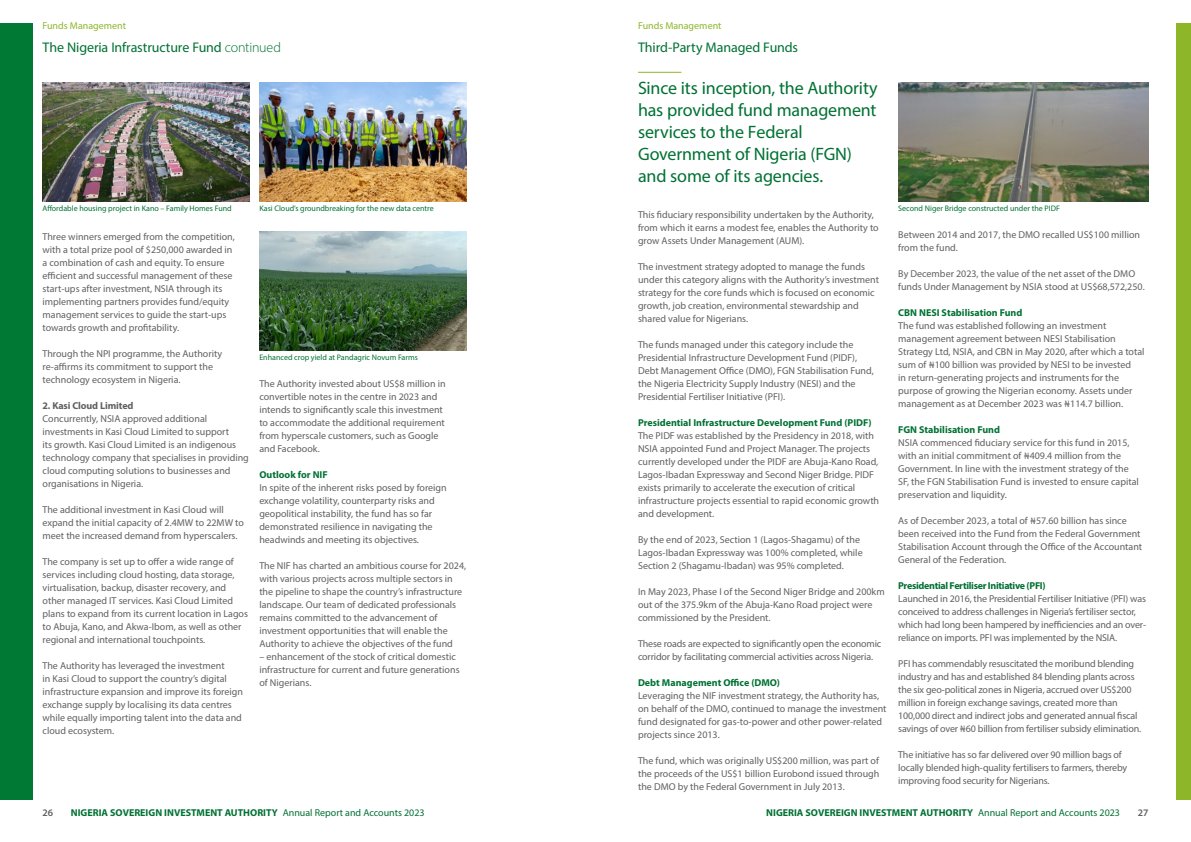
<style>
.page{position:relative;width:1191px;height:842px;background:#fff}
.page>*{position:absolute;margin:0;border:0;box-sizing:border-box;transform-origin:0 0}
.IntroParagraphLevel1{font:18px/22px "Myriad Pro";letter-spacing:-.01em;color:#007133}
.MainheadLevel1{font:14px "Myriad Pro";letter-spacing:-.01em;color:#007133}
.BodyText{font:10px/13px "Myriad Pro";color:#62605f}
.SubheadLevel1{font:700 10px "Myriad Pro";color:#007133}
.SubheadLevel1-2{font:700 10px "Myriad Pro";letter-spacing:-.03em;color:#007133}
.MainheadLevel0{font:10px "Myriad Pro";color:#8eb629}
.SubheadLevel2{font:700 10px "Myriad Pro";letter-spacing:-.01em;color:#62605f}
.t1{font:600 10px "Myriad Pro";color:#62605f}
.CaptionText{font:8px "Myriad Pro";color:#007133}
.s1{font-weight:300}
.s2{font-family:"Source Code Pro"}
.s3{font-weight:400}
</style>
<div class="page">
<div style="left:0;top:23px;width:33px;height:776px;background:#007935"></div>
<div style="left:1176px;top:23px;width:15px;height:776px;background:#8eb629"></div>
<img style="left:259px;top:82px;width:207px;height:119px">
<img style="left:259px;top:231px;width:207px;height:119px">
<img style="left:43px;top:82px;width:206px;height:119px">
<img style="left:898px;top:82px;width:250px;height:119px">
<hr style="left:638px;top:72px;width:43px;height:1px;background:#8eb629">
<h1 class="MainheadLevel0" style="left:43px;top:20px;width:85px">Funds Management</h1>
<h1 class="MainheadLevel1" style="left:43px;top:39px;width:240px">The Nigeria Infrastructure Fund <span class="s1">continued</span></h1>
<h1 class="MainheadLevel1" style="left:638px;top:39px;width:162px">Third-Party Managed Funds</h1>
<h1 class="MainheadLevel0" style="left:638px;top:20px;width:85px">Funds Management</h1>
<p class="IntroParagraphLevel1" style="left:638px;top:77px;width:241px">Since its inception, the Authority has provided fund management services to the Federal<br>Government of Nigeria (FGN) and some of its agencies.</p>
<p class="CaptionText" style="left:43px;top:204px;width:191px">Affordable housing project in Kano – Family Homes Fund</p>
<p class="CaptionText" style="left:898px;top:204px;width:163px">Second Niger Bridge constructed under the PIDF</p>
<p class="CaptionText" style="left:259px;top:204px;width:176px">Kasi Cloud’s groundbreaking for the new data centre</p>
<p class="BodyText" style="left:638px;top:208px;width:242px">This fiduciary responsibility undertaken by the Authority, from which it earns a modest fee, enables the Authority to grow Assets Under Management (AUM).</p>
<p class="BodyText" style="left:638px;top:260px;width:242px">The investment strategy adopted to manage the funds under this category aligns with the Authority’s investment strategy for the core funds which is focused on economic growth, job creation, environmental stewardship and shared value for Nigerians.</p>
<p class="BodyText" style="left:638px;top:338px;width:237px">The funds managed under this category include the Presidential Infrastructure Development Fund (PIDF), Debt Management Office (DMO), FGN Stabilisation Fund, the Nigeria Electricity Supply Industry (NESI) and the Presidential Fertiliser Initiative (PFI).</p>
<p class="SubheadLevel1" style="left:638px;top:416px;width:235px">Presidential Infrastructure Development Fund (PIDF)</p>
<p class="BodyText" style="left:638px;top:429px;width:243px">The PIDF was established by the Presidency in 2018, with NSIA appointed Fund and Project Manager. The projects currently developed under the PIDF are Abuja-Kano Road, Lagos-Ibadan Expressway and Second Niger Bridge. PIDF exists primarily to accelerate the execution of critical infrastructure projects essential to rapid economic growth and development.</p>
<p class="BodyText" style="left:638px;top:533px;width:226px">By the end of 2023, Section 1 (Lagos-Shagamu) of the<br>Lagos-Ibadan Expressway was 100% completed, while<br>Section 2 (Shagamu-Ibadan) was 95% completed.</p>
<p class="BodyText" style="left:638px;top:585px;width:248px">In May 2023, Phase I of the Second Niger Bridge and 200km out of the 375.9km of the Abuja-Kano Road project were commissioned by the President.</p>
<p class="BodyText" style="left:638px;top:637px;width:245px">These roads are expected to significantly open the economic corridor by facilitating commercial activities across Nigeria.</p>
<p class="SubheadLevel1" style="left:638px;top:676px;width:143px">Debt Management Office (DMO)</p>
<p class="BodyText" style="left:638px;top:689px;width:250px">Leveraging the NIF investment strategy, the Authority has, on behalf of the DMO, continued to manage the investment fund designated for gas-to-power and other power-related projects since 2013.</p>
<p class="BodyText" style="left:638px;top:754px;width:243px;text-align:justify">The fund, which was originally US$200 million, was part of the proceeds of the US$1 billion Eurobond issued through the DMO by the Federal Government in July 2013.</p>
<p class="BodyText" style="left:898px;top:228px;width:243px">Between 2014 and 2017, the DMO recalled US$100 million from the fund.</p>
<p class="BodyText" style="left:898px;top:267px;width:248px">By December 2023, the value of the net asset of the DMO funds Under Management by NSIA stood at US$68,572,250.</p>
<p class="SubheadLevel1" style="left:898px;top:306px;width:126px">CBN NESI Stabilisation Fund</p>
<p class="BodyText" style="left:898px;top:319px;width:248px">The fund was established following an investment management agreement between NESI Stabilisation Strategy Ltd, NSIA, and CBN in May 2020, after which a total sum of <span class="s2">₦</span>100 billion was provided by NESI to be invested<br>in return-generating projects and instruments for the purpose of growing the Nigerian economy. Assets under management as at December 2023 was <span class="s2">₦</span>114.7 billion.</p>
<p class="SubheadLevel1" style="left:898px;top:423px;width:103px">FGN Stabilisation Fund</p>
<p class="BodyText" style="left:898px;top:436px;width:242px">NSIA commenced fiduciary service for this fund in 2015, with an initial commitment of <span class="s2">₦</span>409.4 million from the Government. In line with the investment strategy of the SF, the FGN Stabilisation Fund is invested to ensure capital preservation and liquidity.</p>
<p class="BodyText" style="left:898px;top:514px;width:245px">As of December 2023, a total of <span class="s2">₦</span>57.60 billion has since been received into the Fund from the Federal Government Stabilisation Account through the Office of the Accountant General of the Federation.</p>
<p class="SubheadLevel1-2" style="left:898px;top:579px;width:149px">Presidential Fertiliser Initiative (PFI)</p>
<p class="BodyText" style="left:898px;top:592px;width:249px">Launched in 2016, the Presidential Fertiliser Initiative (PFI) was conceived to address challenges in Nigeria’s fertiliser sector, which had long been hampered by inefficiencies and an over&shy;reliance on imports. PFI was implemented by the NSIA.</p>
<p class="BodyText" style="left:898px;top:657px;width:244px">PFI has commendably resuscitated the moribund blending industry and has and established 84 blending plants across the six geo-political zones in Nigeria, accrued over US$200 million in foreign exchange savings, created more than 100,000 direct and indirect jobs and generated annual fiscal savings of over <span class="s2">₦</span>60 billion from fertiliser subsidy elimination.</p>
<p class="BodyText" style="left:898px;top:748px;width:230px">The initiative has so far delivered over 90 million bags of locally blended high-quality fertilisers to farmers, thereby improving food security for Nigerians.</p>
<p class="BodyText" style="left:43px;top:230px;width:194px">Three winners emerged from the competition, with a total prize pool of $250,000 awarded in a combination of cash and equity. To ensure efficient and successful management of these start-ups after investment, NSIA through its implementing partners provides fund/equity management services to guide the start-ups towards growth and profitability.</p>
<p class="BodyText" style="left:43px;top:347px;width:181px">Through the NPI programme, the Authority re-affirms its commitment to support the technology ecosystem in Nigeria.</p>
<p class="SubheadLevel2" style="left:43px;top:399px;width:92px">2. Kasi Cloud Limited</p>
<p class="BodyText" style="left:43px;top:412px;width:208px">Concurrently, NSIA approved additional investments in Kasi Cloud Limited to support<br>its growth. Kasi Cloud Limited is an indigenous technology company that specialises in providing cloud computing solutions to businesses and organisations in Nigeria.</p>
<p class="BodyText" style="left:43px;top:503px;width:203px">The additional investment in Kasi Cloud will expand the initial capacity of 2.4MW to 22MW to meet the increased demand from hyperscalers.</p>
<p class="BodyText" style="left:43px;top:555px;width:207px">The company is set up to offer a wide range of services including cloud hosting, data storage, virtualisation, backup, disaster recovery, and other managed IT services. Kasi Cloud Limited plans to expand from its current location in Lagos to Abuja, Kano, and Akwa-Ibom, as well as other regional and international touchpoints.</p>
<p class="BodyText" style="left:43px;top:659px;width:202px">The Authority has leveraged the investment<br>in Kasi Cloud to support the country’s digital infrastructure expansion and improve its foreign exchange supply by localising its data centres while equally importing talent into the data and cloud ecosystem.</p>
<p class="CaptionText" style="left:259px;top:352px;width:160px">Enhanced crop yield at Pandagric Novum Farms</p>
<p class="BodyText" style="left:259px;top:377px;width:188px">The Authority invested about US$8 million in convertible notes in the centre in 2023 and intends to significantly scale this investment to accommodate the additional requirement from hyperscale customers, such as Google and Facebook.</p>
<p class="SubheadLevel1" style="left:259px;top:468px;width:70px">Outlook for NIF</p>
<p class="BodyText" style="left:259px;top:481px;width:189px">In spite of the inherent risks posed by foreign exchange volatility, counterparty risks and geopolitical instability, the fund has so far demonstrated resilience in navigating the headwinds and meeting its objectives.</p>
<p class="BodyText" style="left:259px;top:559px;width:208px">The NIF has charted an ambitious course for 2024, with various projects across multiple sectors in the pipeline to shape the country’s infrastructure landscape. Our team of dedicated professionals remains committed to the advancement of investment opportunities that will enable the Authority to achieve the objectives of the fund</p>
<p class="BodyText" style="left:259px;top:650px;width:202px">– enhancement of the stock of critical domestic infrastructure for current and future generations of Nigerians.</p>
<p class="t1" style="left:43px;top:807px;width:12px">26</p>
<p class="SubheadLevel1" style="left:71px;top:806px;width:355px">NIGERIA SOVEREIGN INVESTMENT AUTHORITY <span class="s3">Annual Report and Accounts 2023</span></p>
<p class="SubheadLevel1" style="left:766px;top:806px;width:355px">NIGERIA SOVEREIGN INVESTMENT AUTHORITY <span class="s3">Annual Report and Accounts 2023</span></p>
<p class="t1" style="left:1137px;top:807px;width:12px">27</p>
</div>
